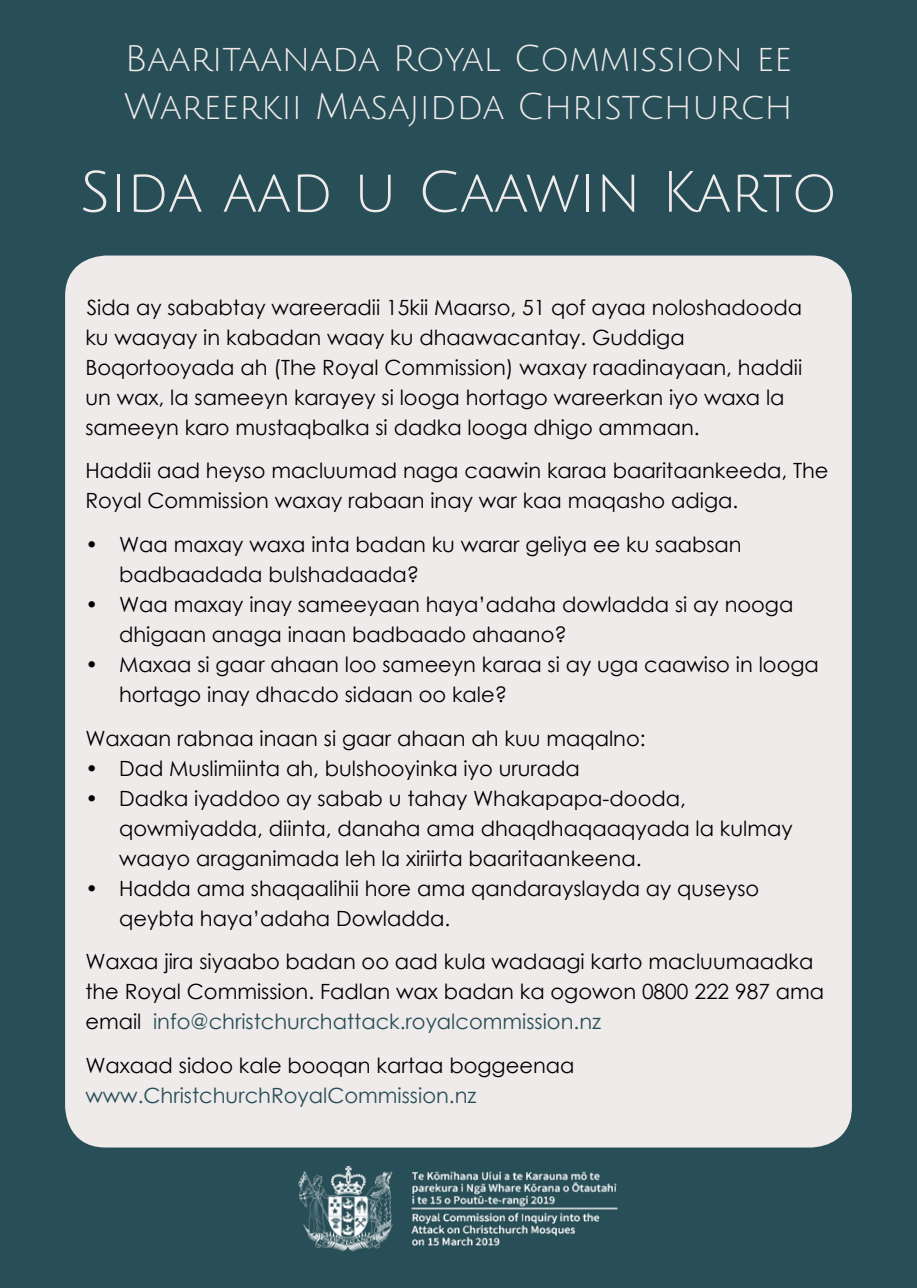
<style>
.page{position:relative;width:917px;height:1288px;background:#fff}
.page>*{position:absolute;margin:0;border:0;box-sizing:border-box;transform-origin:0 0}
.t1{font:57px "Julius Sans One";color:#efebeb}
.t2{font:36px/48px "Julius Sans One";color:#efebeb}
.t3{font:21px/30px "Century Gothic";color:#000}
.t4{font:21px "Century Gothic";color:#284e57}
.s1{color:#284e57}
</style>
<div class="page">
<div style="left:0;top:0;width:917px;height:1287px;background:#284e57"></div>
<img style="left:298px;top:1165px;width:320px;height:87px">
<div style="left:65px;top:255px;width:787px;height:892px;background:#efebeb;border-radius:40px"></div>
<h2 class="t2" style="left:124px;top:35px;width:670px">Baaritaanada Royal Commission ee<br>Wareerkii Masajidda Christchurch</h2>
<h1 class="t1" style="left:79px;top:162px;width:759px">Sida aad u Caawin Karto</h1>
<p class="t3" style="left:85px;top:292px;width:718px">Sida ay sababtay wareeradii 15kii Maarso, 51 qof ayaa noloshadooda ku waayay in kabadan waay ku dhaawacantay. Guddiga Boqortooyada ah (The Royal Commission) waxay raadinayaan, haddii un wax, la sameeyn karayey si looga hortago wareerkan iyo waxa la sameeyn karo mustaqbalka si dadka looga dhigo ammaan.</p>
<p class="t3" style="left:85px;top:455px;width:745px">Haddii aad heyso macluumad naga caawin karaa baaritaankeeda, The<br>Royal Commission waxay rabaan inay war kaa maqasho adiga.</p>
<p class="t3" style="left:119px;top:529px;width:624px;text-indent:-34px">• Waa maxay waxa inta badan ku warar geliya ee ku saabsan badbaadada bulshadaada?</p>
<p class="t3" style="left:119px;top:589px;width:676px;text-indent:-34px">• Waa maxay inay sameeyaan haya’adaha dowladda si ay nooga dhigaan anaga inaan badbaado ahaano?</p>
<p class="t3" style="left:119px;top:649px;width:701px;text-indent:-34px">• Maxaa si gaar ahaan loo sameeyn karaa si ay uga caawiso in looga hortago inay dhacdo sidaan oo kale?</p>
<p class="t3" style="left:85px;top:722px;width:562px">Waxaan rabnaa inaan si gaar ahaan ah kuu maqalno:</p>
<p class="t3" style="left:85px;top:752px;width:496px">• Dad Muslimiinta ah, bulshooyinka iyo ururada</p>
<p class="t3" style="left:119px;top:782px;width:675px;text-indent:-34px">• Dadka iyaddoo ay sabab u tahay Whakapapa-dooda, qowmiyadda, diinta, danaha ama dhaqdhaqaaqyada la kulmay waayo araganimada leh la xiriirta baaritaankeena.</p>
<p class="t3" style="left:119px;top:872px;width:642px;text-indent:-34px">• Hadda ama shaqaalihii hore ama qandarayslayda ay quseyso qeybta haya’adaha Dowladda.</p>
<p class="t3" style="left:85px;top:946px;width:740px">Waxaa jira siyaabo badan oo aad kula wadaagi karto macluumaadka the Royal Commission. Fadlan wax badan ka ogowon 0800 222 987 ama email <span class="s1">info@christchurchattack.royalcommission.nz</span></p>
<p class="t3" style="left:85px;top:1049px;width:491px">Waxaad sidoo kale booqan kartaa boggeenaa</p>
<p class="t4" style="left:85px;top:1080px;width:393px">www.ChristchurchRoyalCommission.nz</p>
</div>
